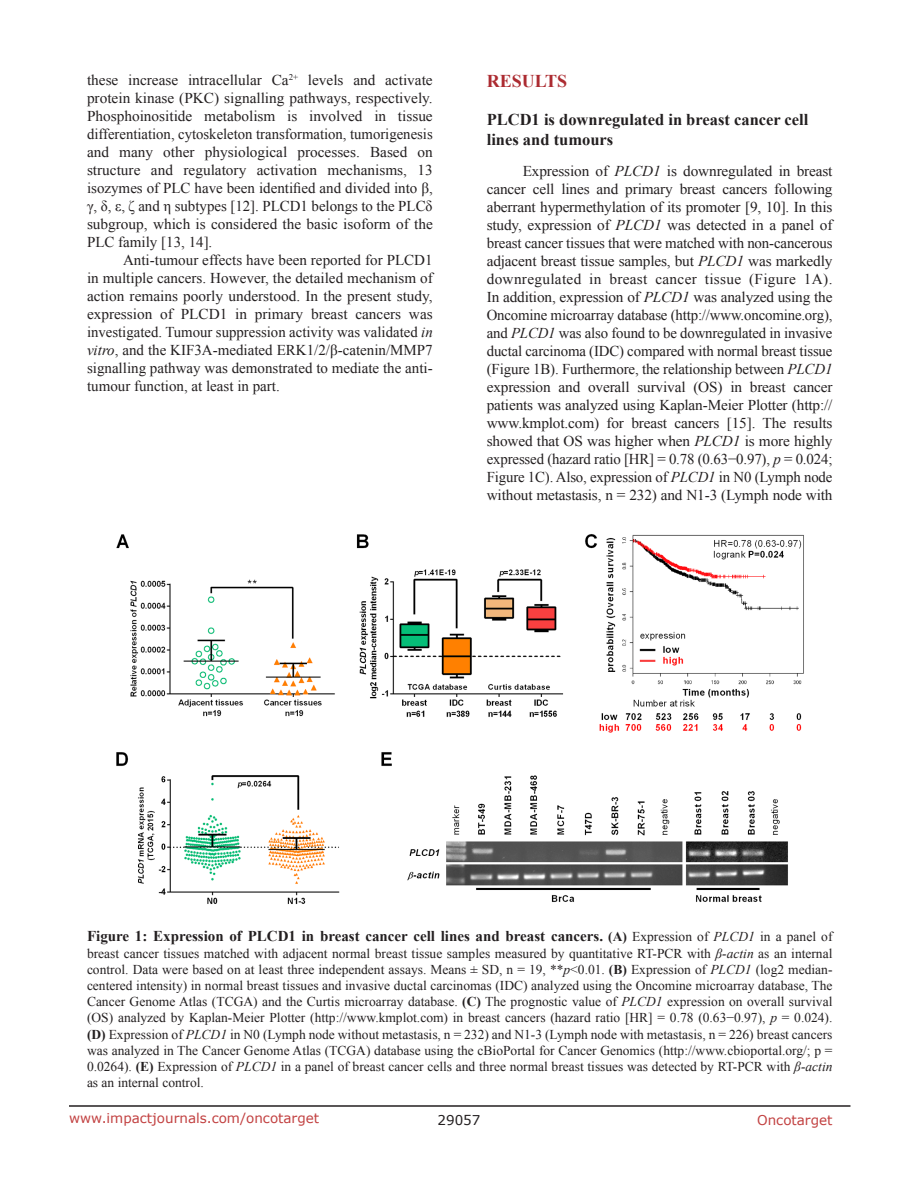
<style>
.page{position:relative;width:918px;height:1188px;background:#fff}
.page>*{position:absolute;margin:0;border:0;box-sizing:border-box;transform-origin:0 0}
.Heading{font:700 18px "Times New Roman";color:#ac2b31}
.SubHeading_no{font:700 16.5px/19.8px "Times New Roman";color:#231f20}
.BodyText{font:15px/18px "Times New Roman";color:#231f20;text-align:justify}
.figuretext{font:700 15px "Times New Roman";color:#231f20}
.figuretext-2{font:13.5px/16.2px "Times New Roman";color:#231f20;text-align:justify}
.t1{font:13.5px "Verdana";color:#c24141}
.t2{font:13.5px "Verdana";color:#231f20}
.s1{font-style:italic}
.s2{font-size:13.5px}
.s3{font-weight:400;font-size:13.5px}
.s4{font-weight:400;font-style:italic;font-size:13.5px}
.s5{font-weight:700}
</style>
<div class="page">
<hr style="left:69px;top:1105px;width:781px;height:2px;background:#231f20">
<img style="left:116px;top:534px;width:688px;height:370px">
<p class="BodyText" style="left:87px;top:71px;width:347px">these increase intracellular Ca<sup>2+</sup> levels and activate protein kinase (PKC) signalling pathways, respectively.<br>Phosphoinositide metabolism is involved in tissue differentiation, cytoskeleton transformation, tumorigenesis and many other physiological processes. Based on structure and regulatory activation mechanisms, 13 isozymes of PLC have been identified and divided into β, γ, δ, ε, ζ and η subtypes [12]. PLCD1 belongs to the PLCδ subgroup, which is considered the basic isoform of the PLC family [13, 14].</p>
<p class="BodyText" style="left:87px;top:251px;width:347px;text-indent:36px">Anti-tumour effects have been reported for PLCD1 in multiple cancers. However, the detailed mechanism of action remains poorly understood. In the present study, expression of PLCD1 in primary breast cancers was investigated. Tumour suppression activity was validated <span class="s1">in vitro</span>, and the KIF3A-mediated ERK1/2/β-catenin/MMP7 signalling pathway was demonstrated to mediate the anti&shy;tumour function, at least in part.</p>
<p class="Heading" style="left:487px;top:69px;width:82px">RESULTS</p>
<p class="SubHeading_no" style="left:487px;top:109px;width:323px">PLCD1 is downregulated in breast cancer cell lines and tumours</p>
<p class="BodyText" style="left:487px;top:162px;width:347px;text-indent:36px">Expression of <span class="s1">PLCD1</span> is downregulated in breast cancer cell lines and primary breast cancers following aberrant hypermethylation of its promoter [9, 10]. In this study, expression of <span class="s1">PLCD1</span> was detected in a panel of breast cancer tissues that were matched with non-cancerous adjacent breast tissue samples, but <span class="s1">PLCD1</span> was markedly downregulated in breast cancer tissue (Figure 1A).<br>In addition, expression of <span class="s1">PLCD1</span> was analyzed using the Oncomine microarray database (http://www.oncomine.org), and <span class="s1">PLCD1</span> was also found to be downregulated in invasive ductal carcinoma (IDC) compared with normal breast tissue (Figure 1B). Furthermore, the relationship between <span class="s1">PLCD1 </span>expression and overall survival (OS) in breast cancer patients was analyzed using Kaplan-Meier Plotter (http:// www.kmplot.com) for breast cancers [15]. The results showed that OS was higher when <span class="s1">PLCD1</span> is more highly expressed (hazard ratio [HR] = 0.78 (0.63−0.97), <span class="s1">p</span> = 0.024; Figure 1C). Also, expression of <span class="s1">PLCD1</span> in N0 (Lymph node without metastasis, n = 232) and N1-3 (Lymph node with</p>
<p class="figuretext" style="left:87px;top:926px;width:747px">Figure 1: Expression of PLCD1 in breast cancer cell lines and breast cancers. <span class="s2">(A)</span> <span class="s3">Expression of</span> <span class="s4">PLCD1</span> <span class="s3">in a panel of</span></p>
<p class="figuretext-2" style="left:87px;top:945px;width:747px">breast cancer tissues matched with adjacent normal breast tissue samples measured by quantitative RT-PCR with <span class="s1">β-actin</span> as an internal control. Data were based on at least three independent assays. Means ± SD, n = 19, **<span class="s1">p</span>&lt;0.01. <span class="s5">(B)</span> Expression of <span class="s1">PLCD1</span> (log2 median&shy;centered intensity) in normal breast tissues and invasive ductal carcinomas (IDC) analyzed using the Oncomine microarray database, The Cancer Genome Atlas (TCGA) and the Curtis microarray database. <span class="s5">(C)</span> The prognostic value of <span class="s1">PLCD1</span> expression on overall survival (OS) analyzed by Kaplan-Meier Plotter (http://www.kmplot.com) in breast cancers (hazard ratio [HR] = 0.78 (0.63−0.97), <span class="s1">p</span> = 0.024). <span class="s5">(D)</span> Expression of <span class="s1">PLCD1</span> in N0 (Lymph node without metastasis, n = 232) and N1-3 (Lymph node with metastasis, n = 226) breast cancers was analyzed in The Cancer Genome Atlas (TCGA) database using the cBioPortal for Cancer Genomics (http://www.cbioportal.org/; p = 0.0264). <span class="s5">(E)</span> Expression of <span class="s1">PLCD1</span> in a panel of breast cancer cells and three normal breast tissues was detected by RT-PCR with <span class="s1">β-actin </span>as an internal control.</p>
<p class="t1" style="left:69px;top:1109px;width:252px">www.impactjournals.com/oncotarget</p>
<p class="t2" style="left:438px;top:1111px;width:44px">29057</p>
<p class="t1" style="left:757px;top:1111px;width:77px">Oncotarget</p>
</div>
